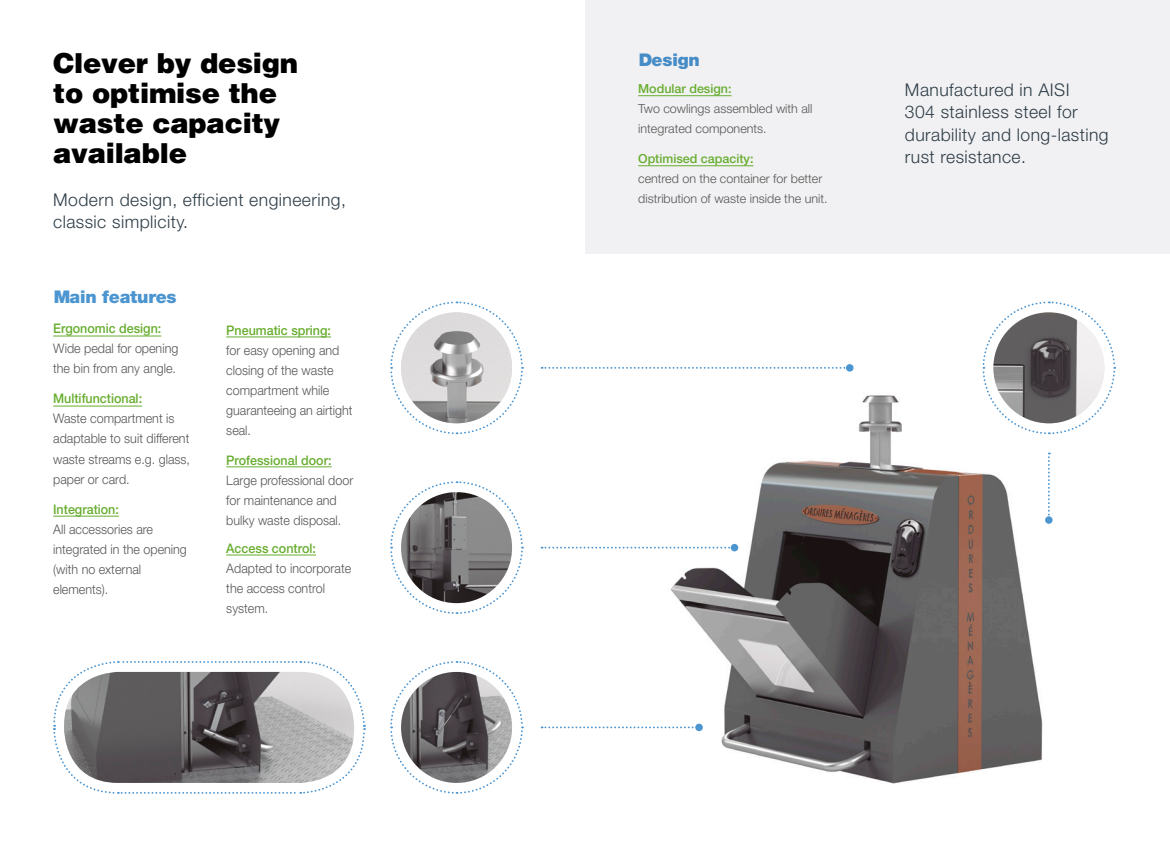
<style>
.page{position:relative;width:1170px;height:851px;background:#fff}
.page>*{position:absolute;margin:0;border:0;box-sizing:border-box;transform-origin:0 0}
._01__Titular_F{font:900 27.5px/30px "Helvetica LT Pro";letter-spacing:-.01em;color:#000}
._03__Tit_Peq_F{font:300 17.5px/22.5px "Helvetica Neue LT Std";letter-spacing:.025em;color:#2e3d47}
.t1{font:900 17.5px "Helvetica Neue LT Std";letter-spacing:-.01em;color:#4b95d1}
._04__Txt_Gen_F{font:300 13.12px/20px "Helvetica Neue LT Std";color:#565655;scale:.95 1}
._04__Txt_Gen_F-2{font:500 13.12px "Helvetica Neue LT Std";color:#67ad2e;scale:.95 1}
._04__Txt_Gen_F-3{font:300 12.5px/20px "Helvetica Neue LT Std";color:#565655}
._04__Txt_Gen_F-4{font:500 12.5px "Helvetica Neue LT Std";color:#67ad2e}
.s1{font-weight:500;color:#67ad2e}
</style>
<div class="page">
<img style="left:616px;top:364px;width:501px;height:420px">
<div style="left:585px;top:0;width:584px;height:253px;background:#f1f1f3"></div>
<hr style="left:638px;top:95px;width:93px;height:1px;background:#67ad2e">
<hr style="left:638px;top:165px;width:115px;height:1px;background:#67ad2e">
<hr style="left:53px;top:335px;width:108px;height:1px;background:#67ad2e">
<hr style="left:53px;top:405px;width:89px;height:1px;background:#67ad2e">
<hr style="left:53px;top:515px;width:66px;height:1px;background:#67ad2e">
<svg style="left:981px;top:301px;width:135px;height:134px"></svg>
<img style="left:993px;top:312px;width:111px;height:111px;border-radius:55px">
<svg style="left:390px;top:481px;width:134px;height:133px"></svg>
<img style="left:401px;top:492px;width:111px;height:111px;border-radius:55px">
<svg style="left:390px;top:661px;width:134px;height:133px"></svg>
<img style="left:401px;top:671px;width:111px;height:111px;border-radius:55px">
<svg style="left:1047px;top:452px;width:2px;height:64px"></svg>
<svg style="left:1044px;top:516px;width:8px;height:7px"></svg>
<svg style="left:541px;top:726px;width:154px;height:2px"></svg>
<div style="left:695px;top:723px;width:7px;height:8px;background:#4b95d1;border-radius:50%"></div>
<svg style="left:541px;top:546px;width:189px;height:2px"></svg>
<div style="left:730px;top:544px;width:8px;height:7px;background:#4b95d1;border-radius:50%"></div>
<svg style="left:541px;top:367px;width:304px;height:2px"></svg>
<div style="left:845px;top:364px;width:8px;height:7px;background:#4b95d1;border-radius:50%"></div>
<svg style="left:53px;top:661px;width:313px;height:133px"></svg>
<img style="left:64px;top:671px;width:290px;height:111px">
<svg style="left:390px;top:301px;width:134px;height:134px"></svg>
<img style="left:401px;top:312px;width:111px;height:111px;border-radius:55px">
<hr style="left:226px;top:336px;width:105px;height:1px;background:#67ad2e">
<hr style="left:226px;top:466px;width:105px;height:1px;background:#67ad2e">
<hr style="left:226px;top:554px;width:90px;height:1px;background:#67ad2e">
<p class="_01__Titular_F" style="left:53px;top:48px;width:246px">Clever by design to optimise the waste capacity available</p>
<p class="_03__Tit_Peq_F" style="left:53px;top:188px;width:294px">Modern design, efficient engineering, classic simplicity.</p>
<h2 class="t1" style="left:53px;top:286px;width:125px">Main features</h2>
<p class="_04__Txt_Gen_F-2" style="left:53px;top:321px;width:115px">Ergonomic design:</p>
<p class="_04__Txt_Gen_F" style="left:53px;top:338px;width:133px">Wide pedal for opening the bin from any angle.</p>
<p class="_04__Txt_Gen_F-2" style="left:53px;top:391px;width:95px">Multifunctional:</p>
<p class="_04__Txt_Gen_F" style="left:53px;top:408px;width:146px">Waste compartment is adaptable to suit different waste streams e.g. glass, paper or card.</p>
<p class="_04__Txt_Gen_F-2" style="left:53px;top:501px;width:71px">Integration:</p>
<p class="_04__Txt_Gen_F" style="left:53px;top:518px;width:142px">All accessories are integrated in the opening (with no external elements).</p>
<p class="_04__Txt_Gen_F" style="left:226px;top:320px;width:134px"><span class="s1">Pneumatic spring:<br></span>for easy opening and closing of the waste compartment while guaranteeing an airtight seal.</p>
<p class="_04__Txt_Gen_F" style="left:226px;top:450px;width:135px"><span class="s1">Professional door:<br></span>Large professional door for maintenance and bulky waste disposal.</p>
<p class="_04__Txt_Gen_F" style="left:226px;top:538px;width:133px"><span class="s1">Access control:<br></span>Adapted to incorporate the access control system.</p>
<h2 class="t1" style="left:638px;top:49px;width:63px">Design</h2>
<p class="_04__Txt_Gen_F-4" style="left:638px;top:81px;width:95px">Modular design:</p>
<p class="_04__Txt_Gen_F-3" style="left:638px;top:98px;width:176px">Two cowlings assembled with all integrated components.</p>
<p class="_04__Txt_Gen_F-4" style="left:638px;top:151px;width:117px">Optimised capacity:</p>
<p class="_04__Txt_Gen_F-3" style="left:638px;top:168px;width:191px">centred on the container for better distribution of waste inside the unit.</p>
<p class="_03__Tit_Peq_F" style="left:904px;top:78px;width:205px">Manufactured in AISI<br>304 stainless steel for durability and long-lasting rust resistance.</p>
</div>
